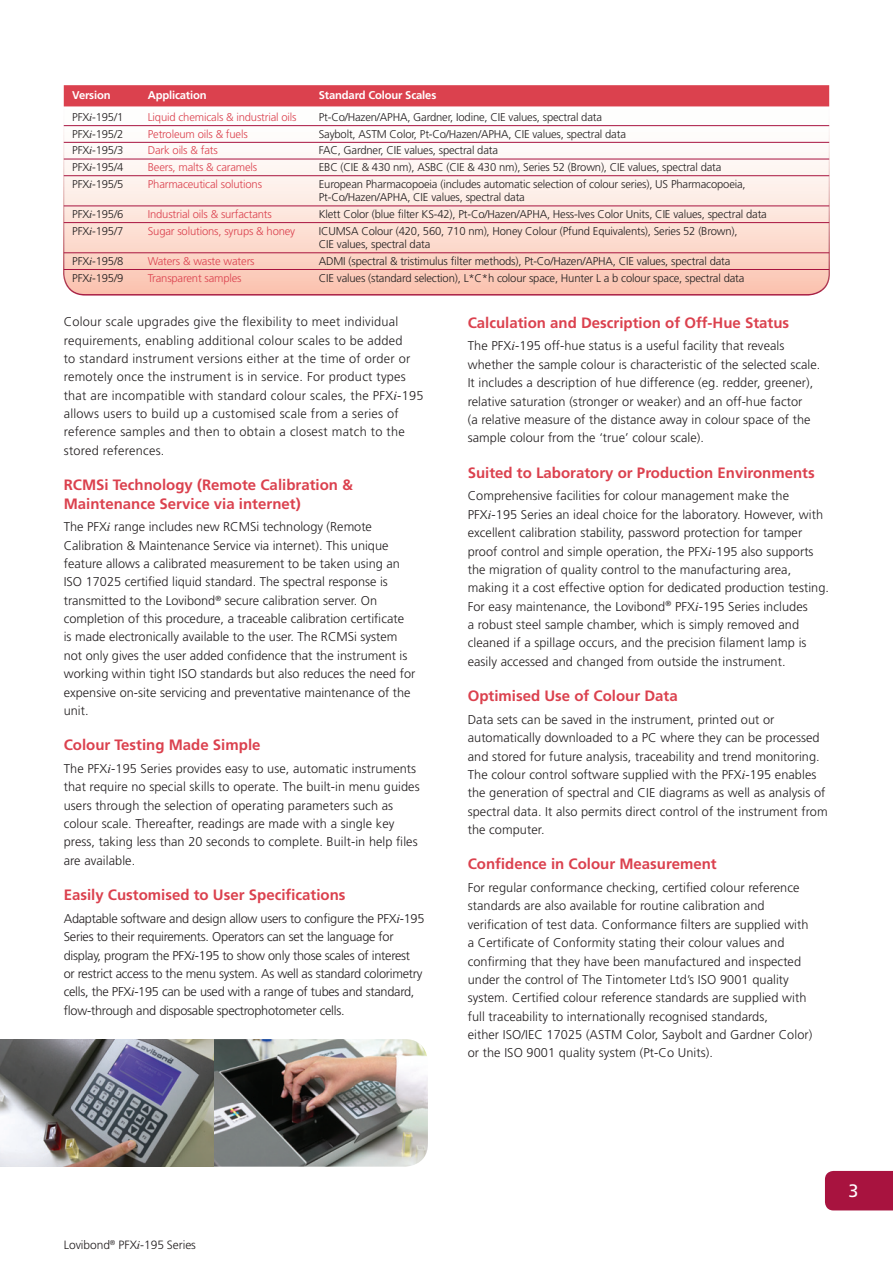
<style>
.page{position:relative;width:893px;height:1263px;background:#fff}
.page>*{position:absolute;margin:0;border:0;box-sizing:border-box;transform-origin:0 0}
.t1{font:18px "Frutiger LT";color:#fff}
.t2{font:700 15px/18.3px "Frutiger LT";color:#db414e}
.t3{font:300 12.75px/18.3px "Frutiger LT";letter-spacing:.005em;color:#231f20}
.t4{font:300 12.75px/18.3px "Frutiger LT";letter-spacing:-.02em;color:#231f20}
.t5{font:300 12px "Frutiger LT";letter-spacing:-.005em;color:#231f20}
.t6{font:300 11.25px/13.5px "Frutiger LT";letter-spacing:-.015em;color:#231f20}
.t7{font:300 11.25px "Frutiger LT";letter-spacing:-.015em;color:#db414e}
.t8{font:700 11.25px "Frutiger LT";letter-spacing:-.015em;color:#fff}
.s1{font-family:"Times";font-weight:400;font-style:italic}
</style>
<div class="page">
<div style="left:825px;top:1171px;width:68px;height:39px;background:#a8133f"></div>
<img style="left:214px;top:1039px;width:214px;height:128px">
<img style="left:0;top:1039px;width:214px;height:128px">
<svg style="left:63px;top:96px;width:767px;height:200px"></svg>
<div style="left:64px;top:85px;width:765px;height:21px;background:#db414e"></div>
<hr style="left:64px;top:125px;width:765px;height:1px;background:#a8133f">
<hr style="left:64px;top:142px;width:765px;height:1px;background:#a8133f">
<hr style="left:64px;top:159px;width:765px;height:1px;background:#a8133f">
<hr style="left:64px;top:175px;width:765px;height:1px;background:#a8133f">
<hr style="left:64px;top:206px;width:765px;height:1px;background:#a8133f">
<hr style="left:64px;top:222px;width:765px;height:1px;background:#a8133f">
<hr style="left:64px;top:252px;width:765px;height:1px;background:#a8133f">
<hr style="left:64px;top:269px;width:765px;height:1px;background:#a8133f">
<p class="t8" style="left:72px;top:88px;width:40px">Version</p>
<p class="t8" style="left:148px;top:88px;width:60px">Application</p>
<p class="t8" style="left:319px;top:88px;width:119px">Standard Colour Scales</p>
<p class="t6" style="left:72px;top:111px;width:52px">PFX<span class="s1">i</span>-195/1</p>
<p class="t7" style="left:148px;top:111px;width:150px">Liquid chemicals &amp; industrial oils</p>
<p class="t6" style="left:319px;top:111px;width:285px">Pt-Co/Hazen/APHA, Gardner, Iodine, CIE values, spectral data</p>
<p class="t6" style="left:72px;top:127px;width:52px">PFX<span class="s1">i</span>-195/2</p>
<p class="t7" style="left:148px;top:127px;width:102px">Petroleum oils &amp; fuels</p>
<p class="t6" style="left:319px;top:127px;width:309px">Saybolt, ASTM Color, Pt-Co/Hazen/APHA, CIE values, spectral data</p>
<p class="t6" style="left:72px;top:144px;width:52px">PFX<span class="s1">i</span>-195/3</p>
<p class="t7" style="left:148px;top:144px;width:71px">Dark oils &amp; fats</p>
<p class="t6" style="left:319px;top:144px;width:181px">FAC, Gardner, CIE values, spectral data</p>
<p class="t6" style="left:72px;top:161px;width:52px">PFX<span class="s1">i</span>-195/4</p>
<p class="t7" style="left:148px;top:161px;width:111px">Beers, malts &amp; caramels</p>
<p class="t6" style="left:319px;top:161px;width:404px">EBC (CIE &amp; 430 nm), ASBC (CIE &amp; 430 nm), Series 52 (Brown), CIE values, spectral data</p>
<p class="t6" style="left:72px;top:177px;width:52px">PFX<span class="s1">i</span>-195/5</p>
<p class="t7" style="left:148px;top:177px;width:116px">Pharmaceutical solutions</p>
<p class="t6" style="left:319px;top:177px;width:428px">European Pharmacopoeia (includes automatic selection of colour series), US Pharmacopoeia,<br>Pt-Co/Hazen/APHA, CIE values, spectral data</p>
<p class="t6" style="left:72px;top:207px;width:52px">PFX<span class="s1">i</span>-195/6</p>
<p class="t7" style="left:148px;top:208px;width:126px">Industrial oils &amp; surfactants</p>
<p class="t6" style="left:319px;top:207px;width:450px">Klett Color (blue filter KS-42), Pt-Co/Hazen/APHA, Hess-Ives Color Units, CIE values, spectral data</p>
<p class="t6" style="left:72px;top:224px;width:52px">PFX<span class="s1">i</span>-195/7</p>
<p class="t7" style="left:148px;top:224px;width:149px">Sugar solutions, syrups &amp; honey</p>
<p class="t6" style="left:319px;top:224px;width:420px">ICUMSA Colour (420, 560, 710 nm), Honey Colour (Pfund Equivalents), Series 52 (Brown),<br>CIE values, spectral data</p>
<p class="t6" style="left:72px;top:254px;width:52px">PFX<span class="s1">i</span>-195/8</p>
<p class="t7" style="left:148px;top:255px;width:108px">Waters &amp; waste waters</p>
<p class="t6" style="left:319px;top:254px;width:413px">ADMI (spectral &amp; tristimulus filter methods), Pt-Co/Hazen/APHA, CIE values, spectral data</p>
<p class="t6" style="left:72px;top:271px;width:52px">PFX<span class="s1">i</span>-195/9</p>
<p class="t7" style="left:148px;top:271px;width:95px">Transparent samples</p>
<p class="t6" style="left:319px;top:271px;width:427px">CIE values (standard selection), L*C*h colour space, Hunter L a b colour space, spectral data</p>
<p class="t3" style="left:64px;top:313px;width:361px">Colour scale upgrades give the flexibility to meet individual requirements, enabling additional colour scales to be added<br>to standard instrument versions either at the time of order or remotely once the instrument is in service. For product types that are incompatible with standard colour scales, the PFX<span class="s1">i</span>-195 allows users to build up a customised scale from a series of reference samples and then to obtain a closest match to the stored references.</p>
<p class="t2" style="left:64px;top:476px;width:291px">RCMSi Technology (Remote Calibration &amp;<br>Maintenance Service via internet)</p>
<p class="t3" style="left:64px;top:518px;width:353px">The PFX<span class="s1">i</span> range includes new RCMSi technology (Remote Calibration &amp; Maintenance Service via internet). This unique feature allows a calibrated measurement to be taken using an ISO 17025 certified liquid standard. The spectral response is transmitted to the Lovibond<sup>®</sup> secure calibration server. On completion of this procedure, a traceable calibration certificate<br>is made electronically available to the user. The RCMSi system not only gives the user added confidence that the instrument is working within tight ISO standards but also reduces the need for expensive on-site servicing and preventative maintenance of the unit.</p>
<p class="t2" style="left:64px;top:736px;width:198px">Colour Testing Made Simple</p>
<p class="t3" style="left:64px;top:760px;width:357px">The PFX<span class="s1">i</span>-195 Series provides easy to use, automatic instruments that require no special skills to operate. The built-in menu guides users through the selection of operating parameters such as colour scale. Thereafter, readings are made with a single key press, taking less than 20 seconds to complete. Built-in help files are available.</p>
<p class="t2" style="left:64px;top:886px;width:283px">Easily Customised to User Specifications</p>
<p class="t4" style="left:64px;top:909px;width:362px">Adaptable software and design allow users to configure the PFX<span class="s1">i</span>-195<br>Series to their requirements. Operators can set the language for display, program the PFX<span class="s1">i</span>-195 to show only those scales of interest or restrict access to the menu system. As well as standard colorimetry cells, the PFX<span class="s1">i</span>-195 can be used with a range of tubes and standard, flow-through and disposable spectrophotometer cells.</p>
<p class="t2" style="left:468px;top:314px;width:323px">Calculation and Description of Off-Hue Status</p>
<p class="t3" style="left:468px;top:337px;width:354px">The PFX<span class="s1">i</span>-195 off-hue status is a useful facility that reveals whether the sample colour is characteristic of the selected scale.<br>It includes a description of hue difference (eg. redder, greener), relative saturation (stronger or weaker) and an off-hue factor<br>(a relative measure of the distance away in colour space of the sample colour from the ‘true’ colour scale).</p>
<p class="t2" style="left:468px;top:463px;width:349px">Suited to Laboratory or Production Environments</p>
<p class="t3" style="left:468px;top:487px;width:363px">Comprehensive facilities for colour management make the PFX<span class="s1">i</span>-195 Series an ideal choice for the laboratory. However, with excellent calibration stability, password protection for tamper proof control and simple operation, the PFX<span class="s1">i</span>-195 also supports the migration of quality control to the manufacturing area, making it a cost effective option for dedicated production testing.<br>For easy maintenance, the Lovibond<sup>®</sup> PFX<span class="s1">i</span>-195 Series includes<br>a robust steel sample chamber, which is simply removed and cleaned if a spillage occurs, and the precision filament lamp is easily accessed and changed from outside the instrument.</p>
<p class="t2" style="left:468px;top:687px;width:212px">Optimised Use of Colour Data</p>
<p class="t3" style="left:468px;top:710px;width:361px">Data sets can be saved in the instrument, printed out or automatically downloaded to a PC where they can be processed and stored for future analysis, traceability and trend monitoring.<br>The colour control software supplied with the PFX<span class="s1">i</span>-195 enables the generation of spectral and CIE diagrams as well as analysis of spectral data. It also permits direct control of the instrument from the computer.</p>
<p class="t2" style="left:468px;top:855px;width:250px">Confidence in Colour Measurement</p>
<p class="t3" style="left:468px;top:879px;width:346px">For regular conformance checking, certified colour reference standards are also available for routine calibration and verification of test data. Conformance filters are supplied with a Certificate of Conformity stating their colour values and confirming that they have been manufactured and inspected under the control of The Tintometer Ltd’s ISO 9001 quality system. Certified colour reference standards are supplied with full traceability to internationally recognised standards,<br>either ISO/IEC 17025 (ASTM Color, Saybolt and Gardner Color) or the ISO 9001 quality system (Pt-Co Units).</p>
<p class="t5" style="left:64px;top:1238px;width:134px">Lovibond<sup>®</sup> PFX<span class="s1">i</span>-195 Series</p>
<h1 class="t1" style="left:848px;top:1180px;width:12px">3</h1>
</div>
